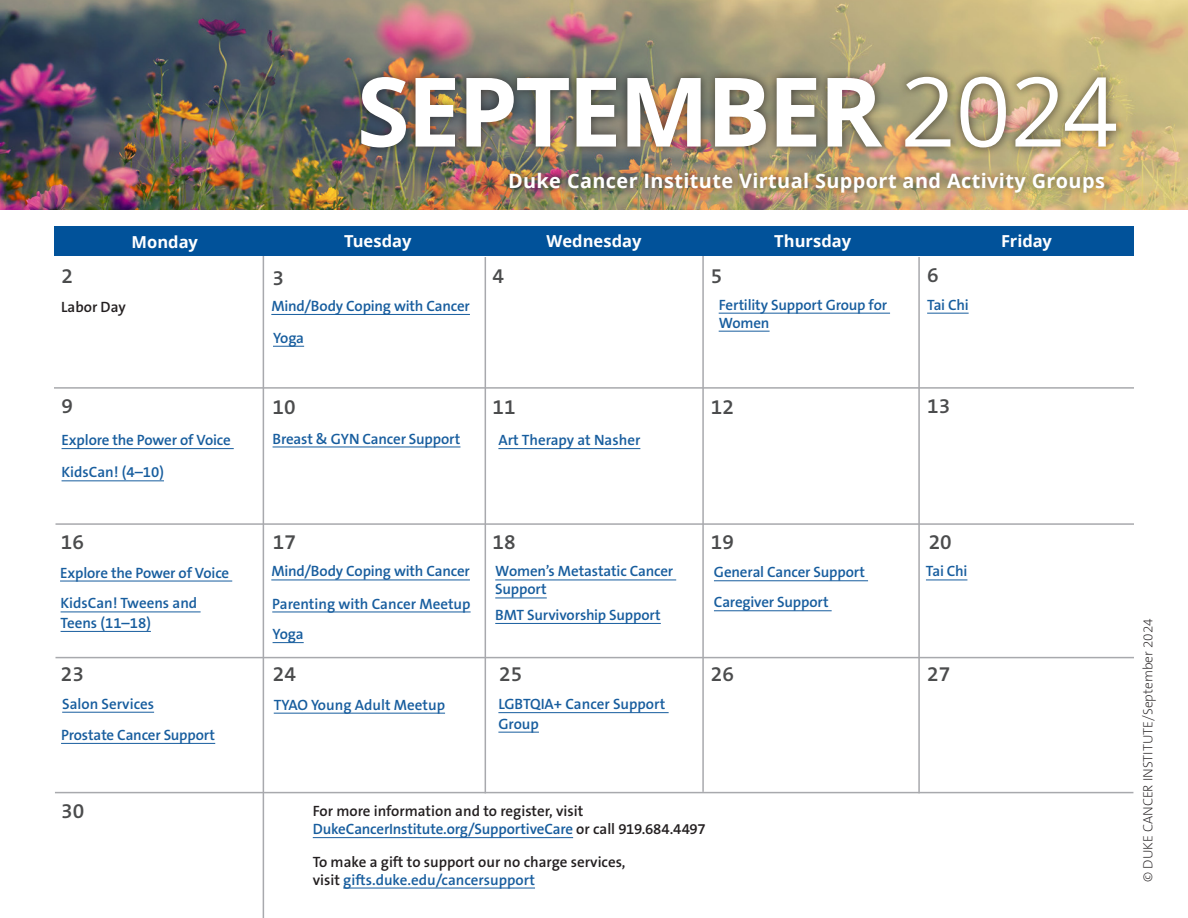
<style>
.page{position:relative;width:1188px;height:918px;background:#fff}
.page>*{position:absolute;margin:0;border:0;box-sizing:border-box;transform-origin:0 0}
.t1{font:700 96px "Open Sans";letter-spacing:-.03em;color:#fff}
.t2{font:600 21px "The Sans B W6";color:#4b4c4d}
.t3{font:700 19.8px "Open Sans";letter-spacing:.02em;color:#fff}
.t4{font:700 16.5px "Open Sans";color:#fff}
.t5{font:600 15px/18px "The Sans B W6";letter-spacing:-.01em;color:#175d9e}
.t6{font:600 15px/18px "The Sans B W6";color:#231f20}
.t7{font:200 13.5px "The Sans B W2";color:#231f20}
.s1{font-weight:400;font-size:96.3px}
.s2{color:#175d9e}
</style>
<div class="page">
<img style="left:0;top:0;width:1188px;height:210px">
<div style="left:500px;top:164px;width:614px;height:38px;background:#231f20;opacity:.7"></div>
<div style="left:351px;top:67px;width:775px;height:90px;background:#231f20;opacity:.75"></div>
<hr style="left:56px;top:523px;width:1078px;height:2px;background:#a8a9ad">
<hr style="left:56px;top:657px;width:1078px;height:1px;background:#a8a9ad">
<hr style="left:55px;top:792px;width:1078px;height:1px;background:#a8a9ad">
<hr style="left:702px;top:256px;width:2px;height:536px;background:#a8a9ad">
<hr style="left:485px;top:257px;width:1px;height:536px;background:#a8a9ad">
<hr style="left:918px;top:257px;width:2px;height:536px;background:#a8a9ad">
<hr style="left:273px;top:346px;width:31px;height:1px;background:#175d9e">
<hr style="left:271px;top:314px;width:199px;height:1px;background:#175d9e">
<hr style="left:271px;top:580px;width:199px;height:1px;background:#175d9e">
<hr style="left:719px;top:313px;width:171px;height:1px;background:#175d9e">
<hr style="left:719px;top:331px;width:51px;height:1px;background:#175d9e">
<hr style="left:495px;top:580px;width:181px;height:1px;background:#175d9e">
<hr style="left:495px;top:598px;width:52px;height:1px;background:#175d9e">
<hr style="left:495px;top:623px;width:166px;height:1px;background:#175d9e">
<hr style="left:263px;top:256px;width:1px;height:662px;background:#a8a9ad">
<hr style="left:54px;top:387px;width:1080px;height:2px;background:#a8a9ad">
<hr style="left:61px;top:743px;width:154px;height:1px;background:#175d9e">
<hr style="left:313px;top:837px;width:260px;height:1px;background:#175d9e">
<hr style="left:343px;top:888px;width:192px;height:1px;background:#175d9e">
<hr style="left:714px;top:580px;width:154px;height:1px;background:#175d9e">
<hr style="left:714px;top:610px;width:118px;height:1px;background:#175d9e">
<div style="left:54px;top:226px;width:1079px;height:30px;background:#01529a"></div>
<hr style="left:273px;top:642px;width:31px;height:1px;background:#175d9e">
<hr style="left:60px;top:581px;width:172px;height:1px;background:#175d9e">
<hr style="left:62px;top:448px;width:172px;height:1px;background:#175d9e">
<hr style="left:272px;top:612px;width:199px;height:1px;background:#175d9e">
<hr style="left:62px;top:712px;width:92px;height:1px;background:#175d9e">
<hr style="left:273px;top:447px;width:187px;height:1px;background:#175d9e">
<hr style="left:274px;top:713px;width:171px;height:1px;background:#175d9e">
<hr style="left:498px;top:448px;width:142px;height:1px;background:#175d9e">
<hr style="left:498px;top:712px;width:171px;height:1px;background:#175d9e">
<hr style="left:498px;top:732px;width:41px;height:1px;background:#175d9e">
<hr style="left:926px;top:580px;width:41px;height:1px;background:#175d9e">
<hr style="left:927px;top:313px;width:42px;height:1px;background:#175d9e">
<hr style="left:62px;top:481px;width:102px;height:1px;background:#175d9e">
<hr style="left:61px;top:612px;width:140px;height:1px;background:#175d9e">
<hr style="left:61px;top:631px;width:90px;height:1px;background:#175d9e">
<h2 class="t1" style="left:357px;top:44px;width:763px">SEPTEMBER <span class="s1">2024</span></h2>
<h2 class="t3" style="left:508px;top:167px;width:598px">Duke Cancer Institute Virtual Support and Activity Groups</h2>
<p class="t4" style="left:132px;top:230px;width:68px">Monday</p>
<p class="t4" style="left:344px;top:230px;width:69px">Tuesday</p>
<p class="t4" style="left:547px;top:230px;width:96px">Wednesday</p>
<p class="t4" style="left:774px;top:230px;width:78px">Thursday</p>
<p class="t4" style="left:1001px;top:230px;width:52px">Friday</p>
<p class="t2" style="left:62px;top:263px;width:13px">2</p>
<p class="t6" style="left:61px;top:299px;width:66px">Labor Day</p>
<p class="t2" style="left:62px;top:392px;width:13px">9</p>
<p class="t5" style="left:62px;top:431px;width:171px">Explore the Power of Voice</p>
<p class="t5" style="left:62px;top:463px;width:104px">KidsCan! (4–10)</p>
<p class="t2" style="left:61px;top:528px;width:25px">16</p>
<p class="t5" style="left:60px;top:564px;width:171px">Explore the Power of Voice</p>
<p class="t5" style="left:61px;top:594px;width:138px;line-height:19.5px">KidsCan! Tweens and<br>Teens (11–18)</p>
<p class="t2" style="left:61px;top:660px;width:25px">23</p>
<p class="t5" style="left:62px;top:695px;width:93px">Salon Services</p>
<p class="t5" style="left:61px;top:726px;width:156px">Prostate Cancer Support</p>
<p class="t2" style="left:272px;top:264px;width:13px">3</p>
<p class="t5" style="left:271px;top:297px;width:200px">Mind/Body Coping with Cancer</p>
<p class="t5" style="left:273px;top:329px;width:33px">Yoga</p>
<p class="t2" style="left:272px;top:394px;width:25px">10</p>
<p class="t5" style="left:273px;top:430px;width:189px">Breast &amp; GYN Cancer Support</p>
<p class="t2" style="left:493px;top:263px;width:13px">4</p>
<p class="t2" style="left:711px;top:263px;width:13px">5</p>
<p class="t5" style="left:719px;top:296px;width:170px">Fertility Support Group for<br>Women</p>
<p class="t2" style="left:927px;top:261px;width:13px">6</p>
<p class="t5" style="left:927px;top:296px;width:43px">Tai Chi</p>
<p class="t2" style="left:493px;top:394px;width:25px">11</p>
<p class="t5" style="left:498px;top:431px;width:143px">Art Therapy at Nasher</p>
<p class="t2" style="left:711px;top:394px;width:25px">12</p>
<p class="t2" style="left:927px;top:392px;width:25px">13</p>
<p class="t2" style="left:273px;top:528px;width:25px">17</p>
<p class="t5" style="left:271px;top:563px;width:200px">Mind/Body Coping with Cancer</p>
<p class="t5" style="left:272px;top:595px;width:200px">Parenting with Cancer Meetup</p>
<p class="t5" style="left:273px;top:625px;width:33px">Yoga</p>
<p class="t2" style="left:273px;top:660px;width:25px">24</p>
<p class="t5" style="left:274px;top:696px;width:173px">TYAO Young Adult Meetup</p>
<p class="t2" style="left:493px;top:528px;width:25px">18</p>
<p class="t5" style="left:495px;top:563px;width:179px">Women’s Metastatic Cancer<br>Support</p>
<p class="t5" style="left:495px;top:606px;width:167px">BMT Survivorship Support</p>
<p class="t2" style="left:499px;top:660px;width:25px">25</p>
<p class="t5" style="left:498px;top:694px;width:168px;line-height:19.5px">LGBTQIA+ Cancer Support<br>Group</p>
<p class="t2" style="left:711px;top:528px;width:25px">19</p>
<p class="t5" style="left:714px;top:563px;width:153px">General Cancer Support</p>
<p class="t5" style="left:714px;top:593px;width:116px">Caregiver Support</p>
<p class="t2" style="left:929px;top:528px;width:25px">20</p>
<p class="t5" style="left:926px;top:563px;width:43px">Tai Chi</p>
<p class="t2" style="left:711px;top:660px;width:25px">26</p>
<p class="t2" style="left:927px;top:660px;width:25px">27</p>
<p class="t2" style="left:61px;top:797px;width:25px">30</p>
<p class="t6" style="left:313px;top:802px;width:394px">For more information and to register, visit<br><span class="s2">DukeCancerInstitute.org/SupportiveCare</span> or call 919.684.4497</p>
<p class="t6" style="left:313px;top:853px;width:314px">To make a gift to support our no charge services, visit <span class="s2">gifts.duke.edu/cancersupport</span></p>
<p class="t7" style="left:1139px;top:882px;width:265px;rotate:-90deg">© DUKE CANCER INSTITUTE/September 2024</p>
</div>
